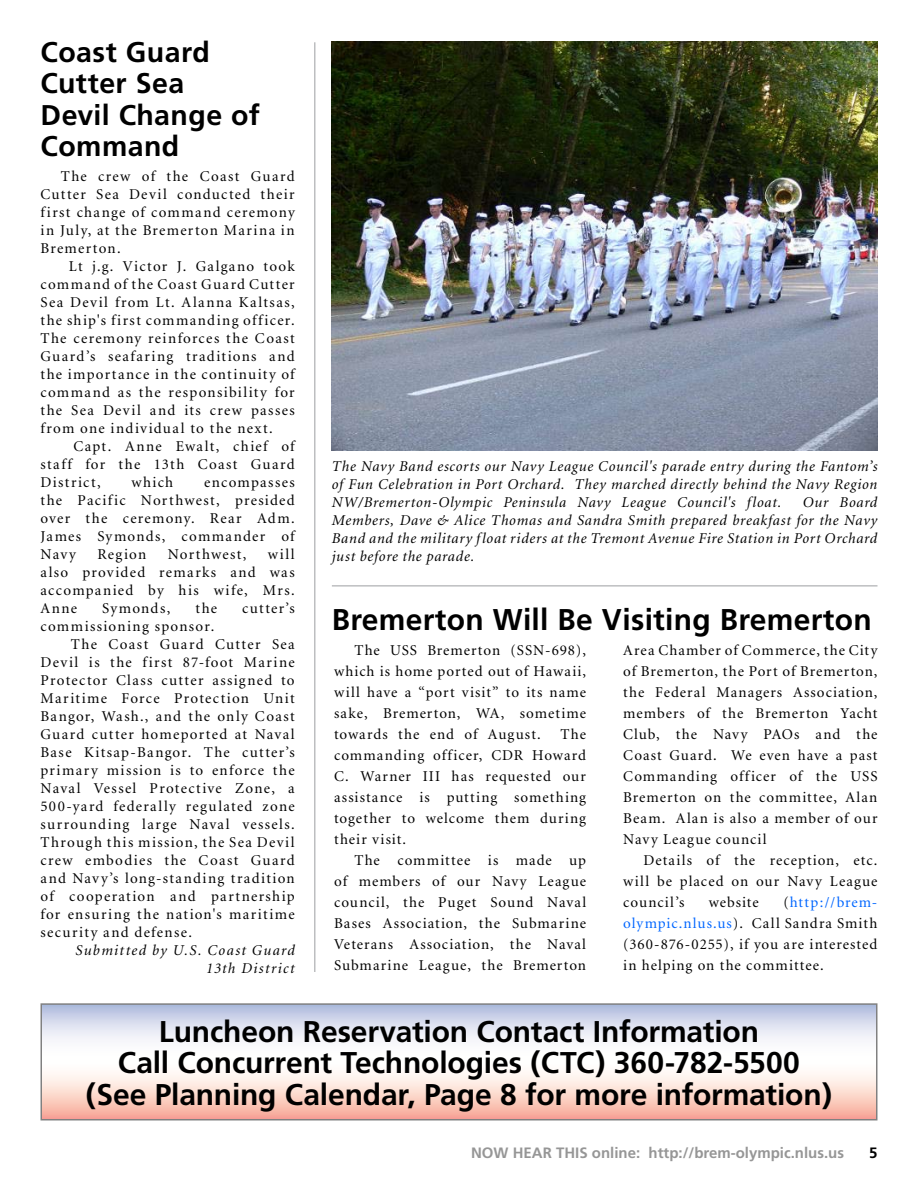
<style>
.page{position:relative;width:918px;height:1188px;background:#fff}
.page>*{position:absolute;margin:0;border:0;box-sizing:border-box;transform-origin:0 0}
.t1{font:700 30px/31.5px "Frutiger";letter-spacing:-.005em;color:#000;text-align:center}
.t2{font:700 28.5px/31.5px "Frutiger";letter-spacing:.015em;color:#000}
.t3{font:15px/21px "Minion";letter-spacing:.08em;color:#000;text-align:justify}
.t4{font:italic 15px/18px "Minion";letter-spacing:.05em;color:#000;text-align:justify}
.t5{font:700 15px "Frutiger";color:#969696}
.t6{font:italic 15px/18px "Minion";letter-spacing:.09em;color:#000;text-align:right}
.t7{font:15px "Minion";letter-spacing:.06em;color:#000}
.t8{font:700 15px "Frutiger";color:#000}
.s1{color:#06f}
</style>
<div class="page">
<svg style="left:43px;top:1006px;width:832px;height:111px"></svg>
<hr style="left:332px;top:585px;width:546px;height:1px;background:#a8a9ac">
<hr style="left:314px;top:42px;width:1px;height:930px;background:#a8a9ac">
<img style="left:332px;top:41px;width:546px;height:409px">
<h2 class="t2" style="left:40px;top:36px;width:221px">Coast Guard<br>Cutter Sea<br>Devil Change of<br>Command</h2>
<p class="t3" style="left:40px;top:168px;width:256px;line-height:18px;text-indent:20px">The crew of the Coast Guard Cutter Sea Devil conducted their first change of command ceremony in July, at the Bremerton Marina in Bremerton.</p>
<p class="t3" style="left:40px;top:258px;width:256px;line-height:18px;text-indent:28px">Lt j.g. Victor J. Galgano took command of the Coast Guard Cutter Sea Devil from Lt. Alanna Kaltsas, the ship's first commanding officer.<br>The ceremony reinforces the Coast Guard’s seafaring traditions and the importance in the continuity of command as the responsibility for the Sea Devil and its crew passes from one individual to the next.</p>
<p class="t3" style="left:40px;top:438px;width:256px;line-height:18px;text-indent:33px">Capt. Anne Ewalt, chief of staff for the 13th Coast Guard District,</p>
<p class="t3" style="left:132px;top:472px;width:43px">which</p>
<p class="t3" style="left:40px;top:474px;width:256px;line-height:18px;text-indent:164px">encompasses the Pacific Northwest, presided over the ceremony. Rear Adm.<br>James Symonds, commander of Navy</p>
<p class="t3" style="left:40px;top:546px;width:256px;line-height:18px;text-indent:227px">will also provided remarks and was accompanied by his wife, Mrs.<br>Anne</p>
<p class="t3" style="left:97px;top:544px;width:50px">Region</p>
<p class="t3" style="left:168px;top:544px;width:80px">Northwest,</p>
<p class="t3" style="left:102px;top:598px;width:70px">Symonds,</p>
<p class="t3" style="left:195px;top:598px;width:23px">the</p>
<p class="t3" style="left:242px;top:598px;width:54px">cutter’s</p>
<p class="t3" style="left:40px;top:616px;width:175px">commissioning sponsor.</p>
<p class="t3" style="left:71px;top:634px;width:225px">The Coast Guard Cutter Sea</p>
<p class="t3" style="left:40px;top:652px;width:256px">Devil is the first 87-foot Marine</p>
<p class="t3" style="left:40px;top:670px;width:256px">Protector Class cutter assigned to</p>
<p class="t3" style="left:40px;top:688px;width:256px">Maritime Force Protection Unit</p>
<p class="t3" style="left:40px;top:706px;width:256px">Bangor, Wash., and the only Coast</p>
<p class="t3" style="left:40px;top:724px;width:256px">Guard cutter homeported at Naval</p>
<p class="t3" style="left:40px;top:742px;width:256px">Base Kitsap-Bangor. The cutter’s</p>
<p class="t3" style="left:40px;top:760px;width:256px">primary mission is to enforce the</p>
<p class="t3" style="left:40px;top:778px;width:256px">Naval Vessel Protective Zone, a</p>
<p class="t3" style="left:40px;top:796px;width:256px">500-yard federally regulated zone</p>
<p class="t3" style="left:40px;top:814px;width:256px">surrounding large Naval vessels.</p>
<p class="t3" style="left:40px;top:832px;width:256px">Through this mission, the Sea Devil</p>
<p class="t3" style="left:40px;top:850px;width:256px">crew embodies the Coast Guard</p>
<p class="t3" style="left:40px;top:868px;width:256px">and Navy’s long-standing tradition</p>
<p class="t3" style="left:40px;top:886px;width:256px">of cooperation and partnership</p>
<p class="t3" style="left:40px;top:904px;width:256px">for ensuring the nation's maritime</p>
<p class="t3" style="left:40px;top:922px;width:153px">security and defense.</p>
<p class="t6" style="left:75px;top:942px;width:221px">Submitted by U.S. Coast Guard<br>13th District</p>
<p class="t4" style="left:332px;top:458px;width:547px">The Navy Band escorts our Navy League Council's parade entry during the Fantom’s of Fun Celebration in Port Orchard. They marched directly behind the Navy Region NW/Bremerton-Olympic Peninsula Navy League Council's float.</p>
<p class="t4" style="left:332px;top:494px;width:547px;text-indent:471px">Our Board Members, Dave &amp; Alice Thomas and Sandra Smith prepared breakfast for the Navy Band and the military float riders at the Tremont Avenue Fire Station in Port Orchard just before the parade.</p>
<h1 class="t1" style="left:332px;top:604px;width:541px">Bremerton Will Be Visiting Bremerton</h1>
<p class="t3" style="left:334px;top:640px;width:254px;text-indent:20px">The USS Bremerton (SSN-698), which is home ported out of Hawaii, will have a “port visit” to its name sake, Bremerton, WA, sometime towards the end of August.</p>
<p class="t3" style="left:623px;top:640px;width:256px">Area Chamber of Commerce, the City of Bremerton, the Port of Bremerton, the Federal Managers Association, members of the Bremerton Yacht Club, the Navy PAOs and the Coast Guard. We even have a past Commanding officer of the USS Bremerton on the committee, Alan Beam. Alan is also a member of our Navy League council</p>
<p class="t3" style="left:623px;top:850px;width:256px;text-indent:20px">Details of the reception, etc. will be placed on our Navy League council’s</p>
<p class="t3" style="left:334px;top:724px;width:254px;text-indent:227px">The commanding officer, CDR Howard C. Warner III has requested our assistance is putting something together to welcome them during their visit.</p>
<p class="t3" style="left:334px;top:850px;width:254px;text-indent:20px">The committee is made up of members of our Navy League council, the Puget Sound Naval Bases Association, the Submarine Veterans Association, the Naval Submarine League, the Bremerton</p>
<p class="t3" style="left:623px;top:892px;width:256px;text-indent:160px">(<span class="s1">http://brem&shy;olympic.nlus.us</span>). Call Sandra Smith (360-876-0255), if you are interested in helping on the committee.</p>
<p class="t7" style="left:709px;top:895px;width:51px">website</p>
<h1 class="t1" style="left:86px;top:1016px;width:748px">Luncheon Reservation Contact Information<br>Call Concurrent Technologies (CTC) 360-782-5500 (See Planning Calendar, Page 8 for more information)</h1>
<p class="t5" style="left:471px;top:1144px;width:375px">NOW HEAR THIS online: http://brem-olympic.nlus.us</p>
<p class="t8" style="left:869px;top:1144px;width:10px">5</p>
</div>
